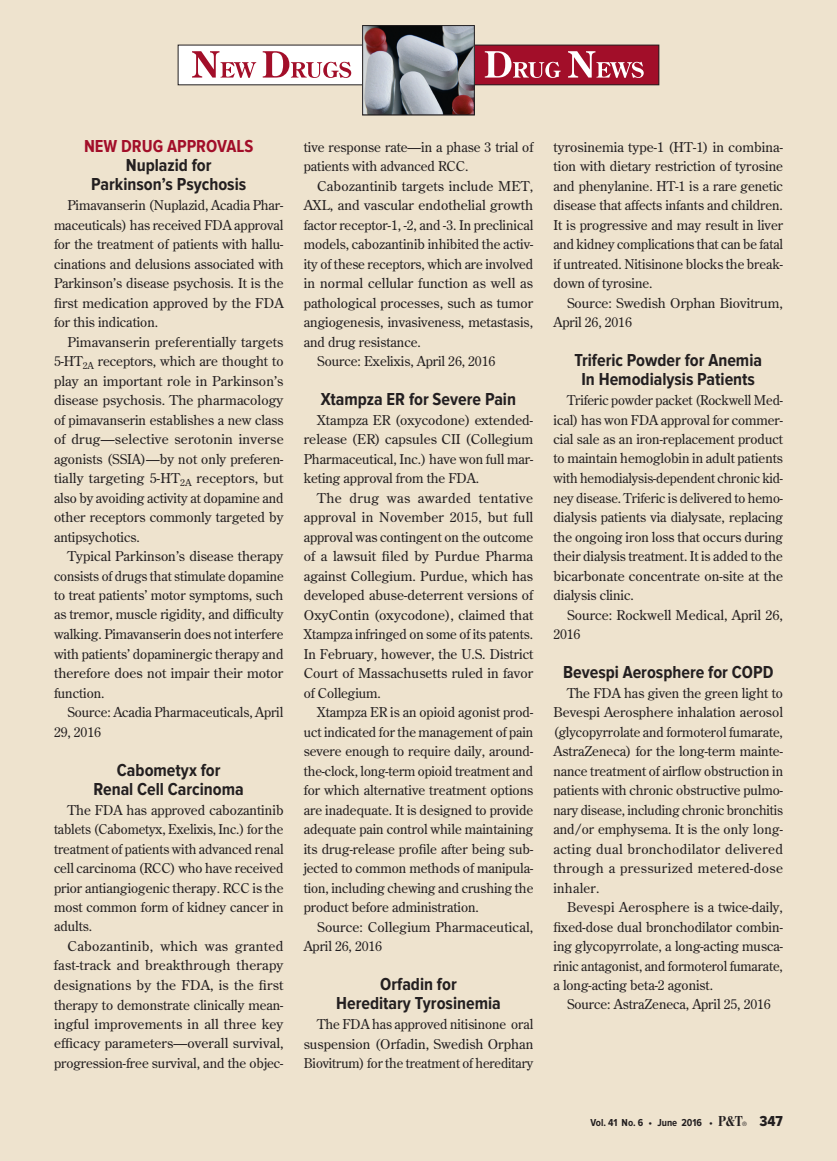
<style>
.page{position:relative;width:837px;height:1161px;background:#eee3ce}
.page>*{position:absolute;margin:0;border:0;box-sizing:border-box;transform-origin:0 0}
.t1{font:700 18px/19.5px "Proxima Nova Cond";color:#231f20;text-align:center}
.t2{font:700 18px "Proxima Nova Cond";color:#a20e29}
.t3{font:15px "Proxima Nova Cond Extrabld";color:#231f20}
.t4{font:13.5px/19.5px "Century Old Style";color:#231f20;text-align:justify}
.t5{font:700 10.5px "Proxima Nova Cond";color:#231f20}
.t6{font:300 6px "Trade Gothic";color:#231f20}
.s1{font-family:"Bodoni";font-size:15px}
</style>
<div class="page">
<div style="left:178px;top:45px;width:188px;height:40px;background:#fff"></div>
<svg style="left:192px;top:51px;width:64px;height:27px"></svg>
<svg style="left:263px;top:51px;width:88px;height:27px"></svg>
<div style="left:471px;top:45px;width:188px;height:40px;background:#a20e29"></div>
<div style="left:470px;top:45px;width:189px;height:40px;border:1px solid #231f20"></div>
<svg style="left:485px;top:51px;width:76px;height:27px"></svg>
<svg style="left:568px;top:51px;width:76px;height:27px"></svg>
<img style="left:364px;top:27px;width:109px;height:86px">
<div style="left:362px;top:25px;width:113px;height:90px;border:1px solid #231f20"></div>
<h1 class="t2" style="left:84px;top:135px;width:171px">NEW DRUG APPROVALS</h1>
<h1 class="t1" style="left:91px;top:156px;width:157px">Nuplazid for<br>Parkinson’s Psychosis</h1>
<p class="t4" style="left:54px;top:195px;width:231px;text-indent:14px">Pimavanserin (Nuplazid, Acadia Phar&shy;maceuticals) has received FDA approval for the treatment of patients with hallu&shy;cinations and delusions associated with Parkinson’s disease psychosis. It is the first medication approved by the FDA for this indication.</p>
<p class="t4" style="left:54px;top:331px;width:231px;text-indent:14px">Pimavanserin preferentially targets 5-HT<sub>2A</sub> receptors, which are thought to play an important role in Parkinson’s disease psychosis. The pharmacology of pimavanserin establishes a new class of drug—selective serotonin inverse agonists (SSIA)—by not only preferen&shy;tially targeting 5-HT<sub>2A</sub> receptors, but also by avoiding activity at dopamine and other receptors commonly targeted by antipsychotics.</p>
<p class="t4" style="left:54px;top:546px;width:231px;text-indent:14px">Typical Parkinson’s disease therapy consists of drugs that stimulate dopamine to treat patients’ motor symptoms, such as tremor, muscle rigidity, and difficulty walking. Pimavanserin does not interfere with patients’ dopaminergic therapy and therefore does not impair their motor function.</p>
<p class="t4" style="left:54px;top:702px;width:231px;text-indent:14px">Source: Acadia Pharmaceuticals, April<br>29, 2016</p>
<h1 class="t1" style="left:94px;top:760px;width:152px">Cabometyx for<br>Renal Cell Carcinoma</h1>
<p class="t4" style="left:54px;top:799px;width:231px;text-indent:14px">The FDA has approved cabozantinib tablets (Cabometyx, Exelixis, Inc.) for the treatment of patients with advanced renal cell carcinoma (RCC) who have received prior antiangiogenic therapy. RCC is the most common form of kidney cancer in adults.</p>
<p class="t4" style="left:54px;top:936px;width:231px;text-indent:14px">Cabozantinib, which was granted fast-track and breakthrough therapy designations by the FDA, is the first therapy to demonstrate clinically mean&shy;ingful improvements in all three key efficacy parameters—overall survival, progression-free survival, and the objec-</p>
<p class="t4" style="left:304px;top:136px;width:231px">tive response rate—in a phase 3 trial of patients with advanced RCC.</p>
<p class="t4" style="left:317px;top:175px;width:217px">Cabozantinib targets include MET,</p>
<p class="t4" style="left:304px;top:195px;width:231px">AXL, and vascular endothelial growth</p>
<p class="t4" style="left:304px;top:214px;width:231px">factor receptor-1, -2, and -3. In preclinical</p>
<p class="t4" style="left:304px;top:234px;width:231px">models, cabozantinib inhibited the activ-</p>
<p class="t4" style="left:304px;top:253px;width:231px">ity of these receptors, which are involved</p>
<p class="t4" style="left:304px;top:273px;width:231px">in normal cellular function as well as</p>
<p class="t4" style="left:304px;top:292px;width:231px">pathological processes, such as tumor</p>
<p class="t4" style="left:304px;top:312px;width:231px">angiogenesis, invasiveness, metastasis,</p>
<p class="t4" style="left:304px;top:331px;width:119px">and drug resistance.</p>
<p class="t4" style="left:317px;top:351px;width:179px">Source: Exelixis, April 26, 2016</p>
<h1 class="t1" style="left:321px;top:390px;width:197px">Xtampza ER for Severe Pain</h1>
<p class="t4" style="left:304px;top:409px;width:231px;text-indent:14px">Xtampza ER (oxycodone) extended&shy;release (ER) capsules CII (Collegium Pharmaceutical, Inc.) have won full mar&shy;keting approval from the FDA.</p>
<p class="t4" style="left:304px;top:487px;width:231px;text-indent:14px">The drug was awarded tentative approval in November 2015, but full approval was contingent on the outcome of a lawsuit filed by Purdue Pharma against Collegium. Purdue, which has developed abuse-deterrent versions of OxyContin (oxycodone), claimed that Xtampza infringed on some of its patents.<br>In February, however, the U.S. District Court of Massachusetts ruled in favor of Collegium.</p>
<p class="t4" style="left:304px;top:702px;width:231px;text-indent:14px">Xtampza ER is an opioid agonist prod&shy;uct indicated for the management of pain severe enough to require daily, around&shy;the-clock, long-term opioid treatment and for which alternative treatment options are inadequate. It is designed to provide adequate pain control while maintaining its drug-release profile after being sub&shy;jected to common methods of manipula&shy;tion, including chewing and crushing the product before administration.</p>
<p class="t4" style="left:304px;top:916px;width:231px;text-indent:14px">Source: Collegium Pharmaceutical,<br>April 26, 2016</p>
<h1 class="t1" style="left:336px;top:975px;width:166px">Orfadin for<br>Hereditary Tyrosinemia</h1>
<p class="t4" style="left:304px;top:1014px;width:231px;text-indent:14px">The FDA has approved nitisinone oral suspension (Orfadin, Swedish Orphan Biovitrum) for the treatment of hereditary</p>
<p class="t4" style="left:554px;top:136px;width:231px">tyrosinemia type-1 (HT-1) in combina&shy;tion with dietary restriction of tyrosine and phenylanine. HT-1 is a rare genetic disease that affects infants and children.<br>It is progressive and may result in liver and kidney complications that can be fatal if untreated. Nitisinone blocks the break&shy;down of tyrosine.</p>
<p class="t4" style="left:554px;top:292px;width:231px;text-indent:14px">Source: Swedish Orphan Biovitrum,<br>April 26, 2016</p>
<h1 class="t1" style="left:574px;top:351px;width:189px">Triferic Powder for Anemia<br>In Hemodialysis Patients</h1>
<p class="t4" style="left:554px;top:390px;width:231px;text-indent:14px">Triferic powder packet (Rockwell Med&shy;ical) has won FDA approval for commer&shy;cial sale as an iron-replacement product to maintain hemoglobin in adult patients with hemodialysis-dependent chronic kid&shy;ney disease. Triferic is delivered to hemo&shy;dialysis patients via dialysate, replacing the ongoing iron loss that occurs during their dialysis treatment. It is added to the bicarbonate concentrate on-site at the dialysis clinic.</p>
<p class="t4" style="left:554px;top:604px;width:231px;text-indent:14px">Source: Rockwell Medical, April 26,<br>2016</p>
<h1 class="t1" style="left:563px;top:663px;width:212px">Bevespi Aerosphere for COPD</h1>
<p class="t4" style="left:554px;top:682px;width:231px;text-indent:14px">The FDA has given the green light to Bevespi Aerosphere inhalation aerosol (glycopyrrolate and formoterol fumarate, AstraZeneca) for the long-term mainte&shy;nance treatment of airflow obstruction in patients with chronic obstructive pulmo&shy;nary disease, including chronic bronchitis and/or emphysema. It is the only long&shy;acting dual bronchodilator delivered through a pressurized metered-dose inhaler.</p>
<p class="t4" style="left:554px;top:897px;width:231px;text-indent:14px">Bevespi Aerosphere is a twice-daily, fixed-dose dual bronchodilator combin&shy;ing glycopyrrolate, a long-acting musca&shy;rinic antagonist, and formoterol fumarate, a long-acting beta-2 agonist.</p>
<p class="t4" style="left:567px;top:994px;width:205px">Source: AstraZeneca, April 25, 2016</p>
<p class="t5" style="left:591px;top:1116px;width:154px">Vol. 41 No. 6 • June 2016 • <span class="s1">P&amp;T</span></p>
<p class="t6" style="left:742px;top:1120px;width:6px">®</p>
<p class="t3" style="left:760px;top:1112px;width:25px">347</p>
</div>
